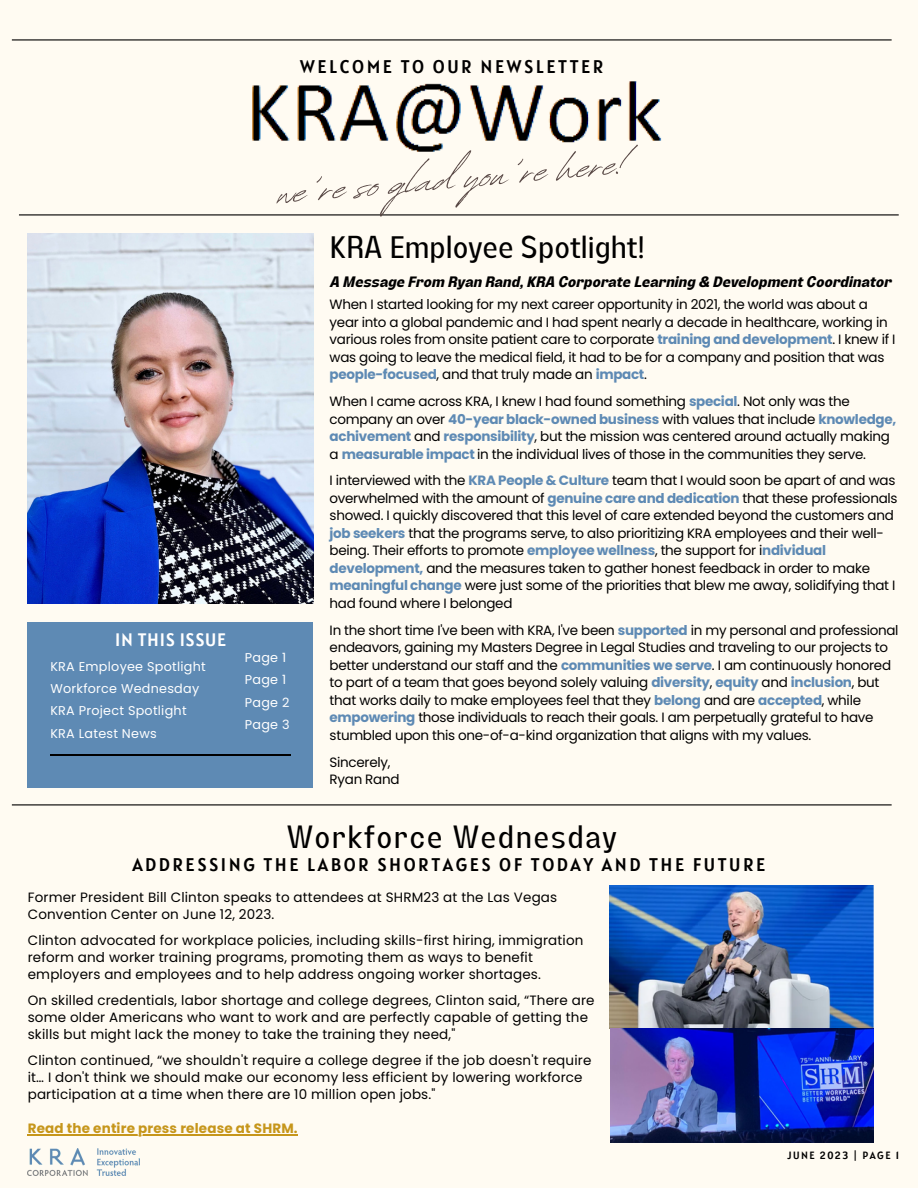
<style>
.page{position:relative;width:918px;height:1188px;background:#fffbf2}
.page>*{position:absolute;margin:0;border:0;box-sizing:border-box;transform-origin:0 0}
.t1{font:63px "Revive 80 Signature";color:#594946}
.t2{font:31.5px "Lazord";letter-spacing:.045em;color:#000}
.t3{font:31.05px "Lazord";color:#000}
.t4{font:18.3px "Alatsi";letter-spacing:.14em;color:#000}
.t5{font:18px "Alatsi";letter-spacing:.04em;color:#fff}
.t6{font:italic 700 15px "Lazord";letter-spacing:-.01em;color:#000}
.t7{font:13.5px/17.5px "Poppins";letter-spacing:-.02em;color:#000}
.t8{font:13.5px/17px "Poppins";letter-spacing:.01em;color:#000}
.t9{font:700 13.5px "Poppins";letter-spacing:.01em;color:#c6961b}
.t10{font:12.75px "Poppins";letter-spacing:.02em;color:#fff}
.t11{font:10.5px "Alatsi";letter-spacing:.145em;color:#000}
.s1{font-weight:700;color:#5e8ab4}
</style>
<div class="page">
<hr style="left:19px;top:214px;width:880px;height:1px;background:#000">
<hr style="left:12px;top:39px;width:880px;height:1px;background:#000">
<img style="left:28px;top:1149px;width:111px;height:27px">
<img style="left:252px;top:81px;width:410px;height:71px">
<hr style="left:12px;top:804px;width:880px;height:1px;background:#000">
<div style="left:28px;top:622px;width:285px;height:166px;background:#5e8ab4"></div>
<hr style="left:50px;top:754px;width:241px;height:2px;background:#000">
<img style="left:28px;top:233px;width:286px;height:370px">
<img style="left:609px;top:886px;width:265px;height:256px">
<hr style="left:28px;top:1134px;width:270px;height:1px;background:#c6961b">
<p class="t4" style="left:300px;top:55px;width:305px">WELCOME TO OUR NEWSLETTER</p>
<p class="t1" style="left:272px;top:145px;width:354px;rotate:-5deg">we're so glad you're here!</p>
<p class="t3" style="left:330px;top:235px;width:317px">KRA Employee Spotlight!</p>
<p class="t5" style="left:115px;top:628px;width:113px">IN THIS ISSUE</p>
<p class="t10" style="left:50px;top:657px;width:157px">KRA Employee Spotlight</p>
<p class="t10" style="left:50px;top:680px;width:150px">Workforce Wednesday</p>
<p class="t10" style="left:50px;top:702px;width:138px">KRA Project Spotlight</p>
<p class="t10" style="left:50px;top:724px;width:108px">KRA Latest News</p>
<p class="t10" style="left:245px;top:649px;width:43px">Page 1</p>
<p class="t10" style="left:245px;top:671px;width:43px">Page 1</p>
<p class="t10" style="left:245px;top:693px;width:46px">Page 2</p>
<p class="t10" style="left:245px;top:716px;width:46px">Page 3</p>
<p class="t6" style="left:330px;top:276px;width:563px">A Message From Ryan Rand, KRA Corporate Learning &amp; Development Coordinator</p>
<p class="t7" style="left:330px;top:296px;width:567px">When I started looking for my next career opportunity in 2021, the world was about a year into a global pandemic and I had spent nearly a decade in healthcare, working in various roles from onsite patient care to corporate <span class="s1">training and development</span>. I knew if I was going to leave the medical field, it had to be for a company and position that was <span class="s1">people-focused</span>, and that truly made an <span class="s1">impact</span>.</p>
<p class="t7" style="left:330px;top:393px;width:568px">When I came across KRA, I knew I had found something <span class="s1">special</span>. Not only was the company an over <span class="s1">40-year black-owned business</span> with values that include <span class="s1">knowledge, achivement</span> and <span class="s1">responsibility</span>, but the mission was centered around actually making a <span class="s1">measurable impact</span> in the individual lives of those in the communities they serve.</p>
<p class="t7" style="left:330px;top:472px;width:569px">I interviewed with the <span class="s1">KRA People &amp; Culture</span> team that I would soon be apart of and was overwhelmed with the amount of <span class="s1">genuine care and dedication</span> that these professionals showed. I quickly discovered that this level of care extended beyond the customers and <span class="s1">job seekers</span> that the programs serve, to also prioritizing KRA employees and their well&shy;being. Their efforts to promote <span class="s1">employee wellness</span>, the support for i<span class="s1">ndividual development,</span> and the measures taken to gather honest feedback in order to make <span class="s1">meaningful change</span> were just some of the priorities that blew me away, solidifying that I had found where I belonged</p>
<p class="t7" style="left:330px;top:621px;width:570px">In the short time I've been with KRA, I've been <span class="s1">supported</span> in my personal and professional endeavors, gaining my Masters Degree in Legal Studies and traveling to our projects to better understand our staff and the <span class="s1">communities we serve</span>. I am continuously honored to part of a team that goes beyond solely valuing <span class="s1">diversity</span>, <span class="s1">equity</span> and <span class="s1">inclusion</span>, but that works daily to make employees feel that they <span class="s1">belong</span> and are <span class="s1">accepted</span>, while <span class="s1">empowering</span> those individuals to reach their goals. I am perpetually grateful to have stumbled upon this one-of-a-kind organization that aligns with my values.</p>
<p class="t7" style="left:330px;top:753px;width:62px">Sincerely,</p>
<p class="t7" style="left:330px;top:771px;width:71px">Ryan Rand</p>
<p class="t2" style="left:287px;top:826px;width:331px">Workforce Wednesday</p>
<p class="t4" style="left:132px;top:853px;width:635px">ADDRESSING THE LABOR SHORTAGES OF TODAY AND THE FUTURE</p>
<p class="t8" style="left:28px;top:889px;width:531px">Former President Bill Clinton speaks to attendees at SHRM23 at the Las Vegas<br>Convention Center on June 12, 2023.</p>
<p class="t8" style="left:28px;top:932px;width:557px">Clinton advocated for workplace policies, including skills-first hiring, immigration reform and worker training programs, promoting them as ways to benefit employers and employees and to help address ongoing worker shortages.</p>
<p class="t8" style="left:28px;top:992px;width:568px">On skilled credentials, labor shortage and college degrees, Clinton said, “There are some older Americans who want to work and are perfectly capable of getting the skills but might lack the money to take the training they need,"</p>
<p class="t8" style="left:28px;top:1052px;width:565px">Clinton continued, “we shouldn't require a college degree if the job doesn't require it… I don't think we should make our economy less efficient by lowering workforce participation at a time when there are 10 million open jobs."</p>
<p class="t9" style="left:28px;top:1119px;width:271px">Read the entire press release at SHRM.</p>
<p class="t11" style="left:787px;top:1148px;width:113px">JUNE 2023 | PAGE 1</p>
</div>
